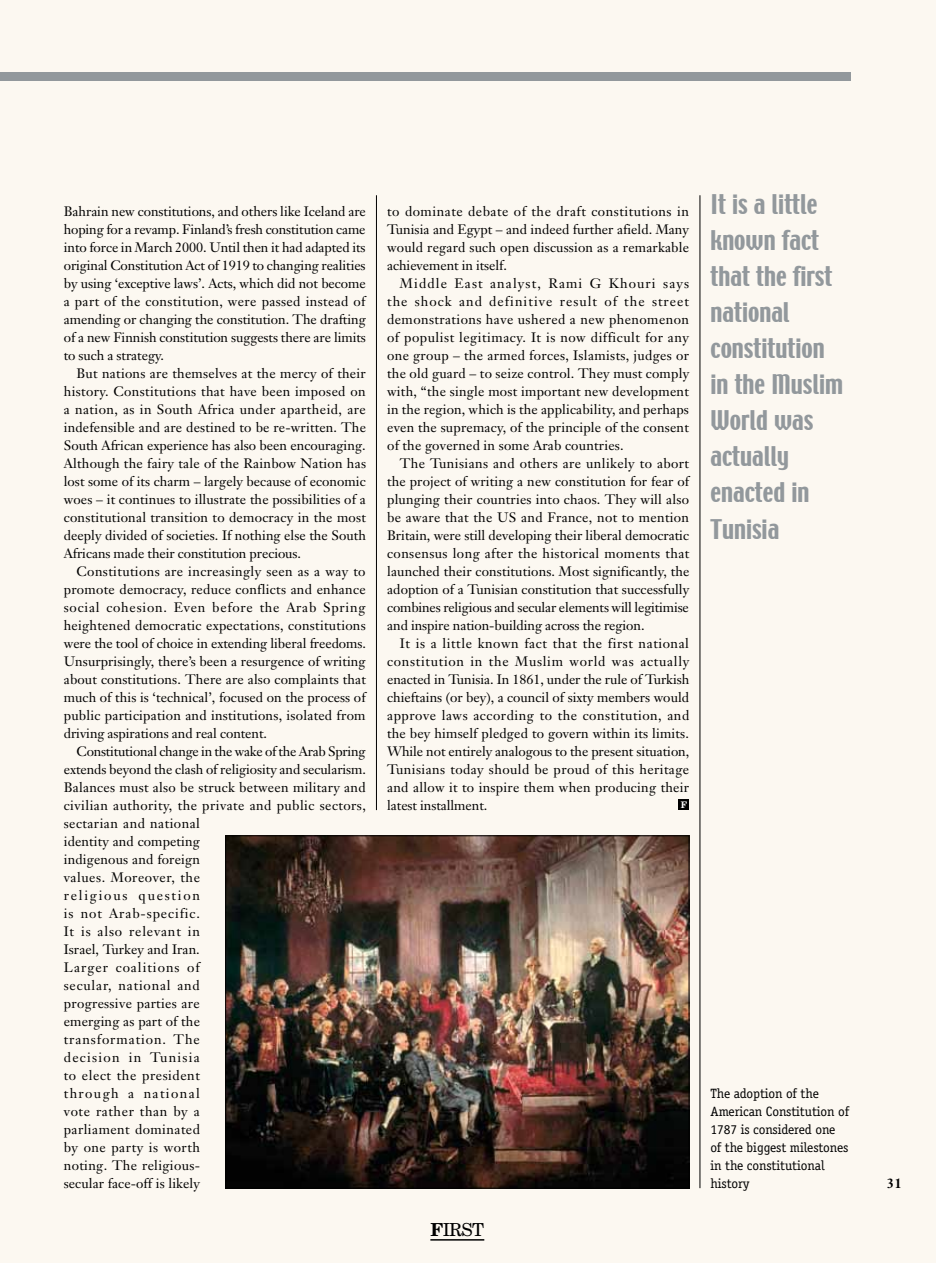
<style>
.page{position:relative;width:936px;height:1263px;background:#fff}
.page>*{position:absolute;margin:0;border:0;box-sizing:border-box;transform-origin:0 0}
.t1{font:24px/36px "Techno";color:#92989c}
.t2{font:18px "New Century Schlbk";color:#000}
.t3{font:13.5px/18px "Janson Text";letter-spacing:.015em;color:#000;text-align:justify}
.t4{font:13.5px/18px "Officina Serif";letter-spacing:-.005em;color:#000}
.t5{font:700 13.5px "Janson Text";color:#000}
.t6{font:700 9px "New Century Schlbk";color:#fff}
.s1{font-weight:700}
</style>
<div class="page">
<div style="left:0;top:0;width:935px;height:1263px;background:#fcf8f1"></div>
<div style="left:0;top:72px;width:850px;height:9px;background:#92989c"></div>
<hr style="left:376px;top:195px;width:1px;height:615px;background:#000">
<hr style="left:699px;top:195px;width:1px;height:993px;background:#000">
<div style="left:678px;top:799px;width:11px;height:11px;background:#000"></div>
<hr style="left:430px;top:1239px;width:54px;height:1px;background:#000">
<img style="left:227px;top:838px;width:460px;height:348px">
<p class="t3" style="left:64px;top:202px;width:304px">Bahrain new constitutions, and others like Iceland are hoping for a revamp. Finland’s fresh constitution came into force in March 2000. Until then it had adapted its original Constitution Act of 1919 to changing realities by using ‘exceptive laws’. Acts, which did not become a part of the constitution, were passed instead of amending or changing the constitution. The drafting of a new Finnish constitution suggests there are limits to such a strategy.</p>
<p class="t3" style="left:64px;top:364px;width:304px;text-indent:13px">But nations are themselves at the mercy of their history. Constitutions that have been imposed on a nation, as in South Africa under apartheid, are indefensible and are destined to be re-written. The South African experience has also been encouraging.<br>Although the fairy tale of the Rainbow Nation has lost some of its charm – largely because of economic woes – it continues to illustrate the possibilities of a constitutional transition to democracy in the most deeply divided of societies. If nothing else the South Africans made their constitution precious.</p>
<p class="t3" style="left:64px;top:562px;width:304px;text-indent:13px">Constitutions are increasingly seen as a way to promote democracy, reduce conflicts and enhance social cohesion. Even before the Arab Spring heightened democratic expectations, constitutions were the tool of choice in extending liberal freedoms.<br>Unsurprisingly, there’s been a resurgence of writing about constitutions. There are also complaints that much of this is ‘technical’, focused on the process of public participation and institutions, isolated from driving aspirations and real content.</p>
<p class="t3" style="left:64px;top:742px;width:304px;text-align:left;text-indent:13px">Constitutional change in the wake of the Arab Spring extends beyond the clash of religiosity and secularism.<br>Balances must also be struck between military and civilian authority, the private and public sectors, sectarian and national<br>identity and competing<br>indigenous and foreign<br>values. Moreover, the<br>religious question<br>is not Arab-specific.<br>It is also relevant in<br>Israel, Turkey and Iran.<br>Larger coalitions of<br>secular, national and<br>progressive parties are<br>emerging as part of the<br>transformation. The<br>decision in Tunisia<br>to elect the president<br>through a national<br>vote rather than by a<br>parliament dominated<br>by one party is worth<br>noting. The religious-<br>secular face-off is likely</p>
<p class="t3" style="left:387px;top:202px;width:303px">to dominate debate of the draft constitutions in Tunisia and Egypt – and indeed further afield. Many would regard such open discussion as a remarkable achievement in itself.</p>
<p class="t3" style="left:387px;top:274px;width:303px;text-indent:13px">Middle East analyst, Rami G Khouri says the shock and definitive result of the street demonstrations have ushered a new phenomenon of populist legitimacy. It is now difficult for any one group – the armed forces, Islamists, judges or the old guard – to seize control. They must comply with, “the single most important new development in the region, which is the applicability, and perhaps even the supremacy, of the principle of the consent of the governed in some Arab countries.</p>
<p class="t3" style="left:387px;top:454px;width:304px;text-indent:13px">The Tunisians and others are unlikely to abort the project of writing a new constitution for fear of plunging their countries into chaos. They will also be aware that the US and France, not to mention Britain, were still developing their liberal democratic consensus long after the historical moments that launched their constitutions. Most significantly, the adoption of a Tunisian constitution that successfully combines religious and secular elements will legitimise and inspire nation-building across the region.</p>
<p class="t3" style="left:387px;top:634px;width:304px;text-indent:13px">It is a little known fact that the first national constitution in the Muslim world was actually enacted in Tunisia. In 1861, under the rule of Turkish chieftains (or bey), a council of sixty members would approve laws according to the constitution, and the bey himself pledged to govern within its limits.<br>While not entirely analogous to the present situation, Tunisians today should be proud of this heritage and allow it to inspire them when producing their latest installment.</p>
<p class="t6" style="left:680px;top:799px;width:8px">F</p>
<h1 class="t1" style="left:710px;top:188px;width:134px">It is a little known fact that the first national constitution in the Muslim<br>World was actually enacted in<br>Tunisia</h1>
<h2 class="t2" style="left:430px;top:1218px;width:55px"><span class="s1">F</span>IRST</h2>
<p class="t4" style="left:710px;top:1084px;width:140px">The adoption of the<br>American Constitution of<br>1787 is considered one of the biggest milestones in the constitutional history</p>
<p class="t5" style="left:886px;top:1174px;width:17px">31</p>
</div>
